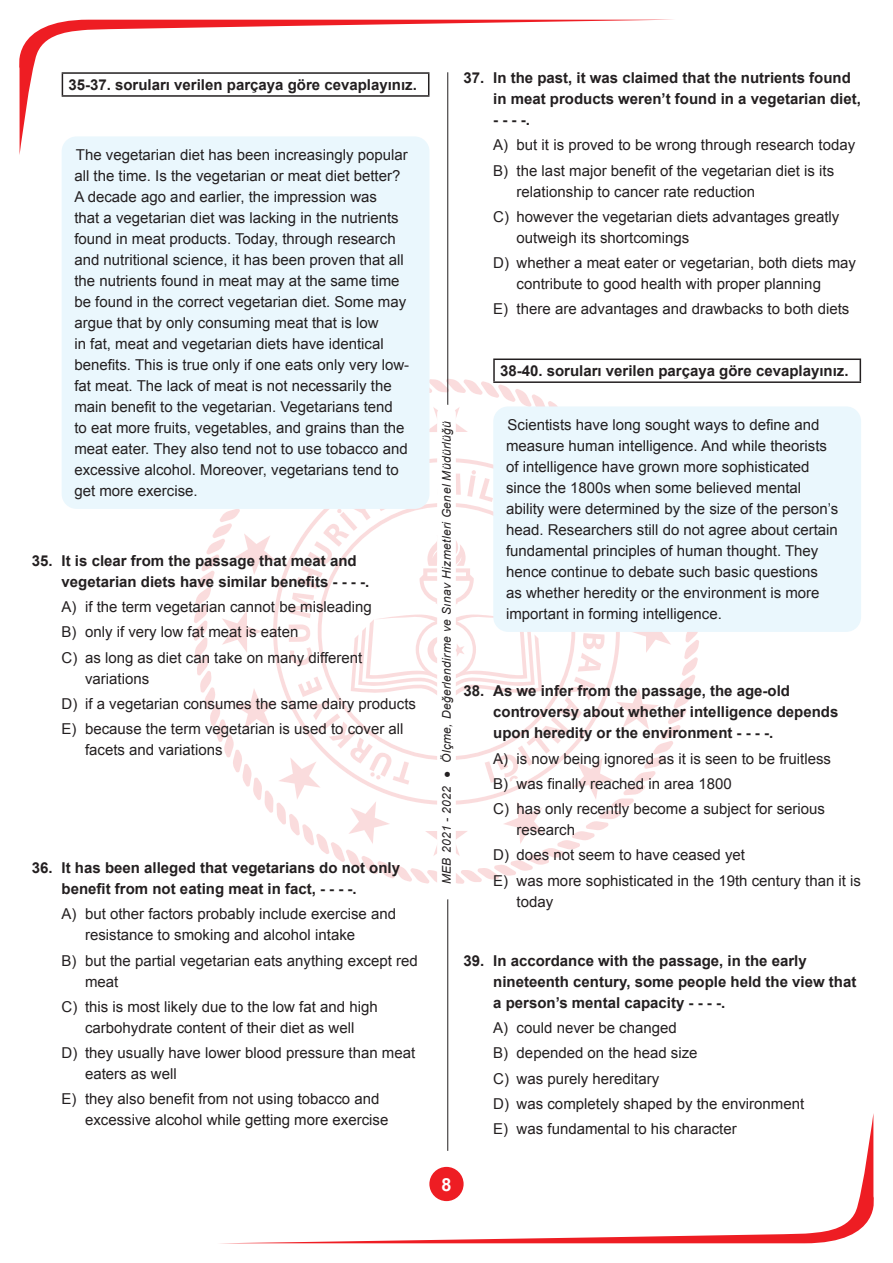
<style>
.page{position:relative;width:893px;height:1263px;background:#fff}
.page>*{position:absolute;margin:0;border:0;box-sizing:border-box;transform-origin:0 0}
.t1{font:700 18px "Arial";color:#fff}
.t2{font:15px/21px "Arial";color:#231f20}
.t3{font:700 15px/21px "Arial";color:#231f20}
.t4{font:italic 12px "Arial";letter-spacing:.03em;color:#231f20}
</style>
<div class="page">
<svg style="left:19px;top:20px;width:633px;height:135px"></svg>
<svg style="left:242px;top:1113px;width:632px;height:130px"></svg>
<svg style="left:187px;top:372px;width:519px;height:519px"></svg>
<hr style="left:447px;top:72px;width:1px;height:1079px;background:#231f20">
<div style="left:437px;top:405px;width:19px;height:494px;background:#fff;border-radius:9px"></div>
<hr style="left:62px;top:72px;width:367px;height:2px;background:#231f20">
<svg style="left:62px;top:74px;width:1px;height:21px"></svg>
<svg style="left:428px;top:74px;width:1px;height:21px"></svg>
<hr style="left:62px;top:95px;width:367px;height:2px;background:#231f20">
<div style="left:62px;top:136px;width:367px;height:373px;background:#eaf7fd;border-radius:15px"></div>
<hr style="left:493px;top:358px;width:368px;height:2px;background:#231f20">
<hr style="left:493px;top:360px;width:2px;height:21px;background:#231f20">
<svg style="left:860px;top:360px;width:1px;height:21px"></svg>
<hr style="left:493px;top:381px;width:368px;height:2px;background:#231f20">
<div style="left:493px;top:406px;width:368px;height:226px;background:#eaf7fd;border-radius:15px"></div>
<p class="t3" style="left:68px;top:75px;width:350px">35-37. soruları verilen parçaya göre cevaplayınız.</p>
<p class="t2" style="left:74px;top:144px;width:336px">The vegetarian diet has been increasingly popular all the time. Is the vegetarian or meat diet better?<br>A decade ago and earlier, the impression was<br>that a vegetarian diet was lacking in the nutrients found in meat products. Today, through research and nutritional science, it has been proven that all the nutrients found in meat may at the same time be found in the correct vegetarian diet. Some may argue that by only consuming meat that is low<br>in fat, meat and vegetarian diets have identical benefits. This is true only if one eats only very low&shy;fat meat. The lack of meat is not necessarily the main benefit to the vegetarian. Vegetarians tend<br>to eat more fruits, vegetables, and grains than the meat eater. They also tend not to use tobacco and excessive alcohol. Moreover, vegetarians tend to get more exercise.</p>
<p class="t3" style="left:62px;top:550px;width:309px;text-indent:-30px">35. It is clear from the passage that meat and vegetarian diets have similar benefits - - - -.</p>
<p class="t2" style="left:62px;top:594px;width:312px;line-height:25.2px">A) if the term vegetarian cannot be misleading<br>B) only if very low fat meat is eaten<br>C) as long as diet can take on many different</p>
<p class="t2" style="left:62px;top:666px;width:356px;line-height:25.2px;text-indent:23px">variations<br>D) if a vegetarian consumes the same dairy products<br>E) because the term vegetarian is used to cover all</p>
<p class="t2" style="left:85px;top:739px;width:139px">facets and variations</p>
<p class="t3" style="left:62px;top:858px;width:340px;text-indent:-30px">36. It has been alleged that vegetarians do not only benefit from not eating meat in fact, - - - -.</p>
<p class="t2" style="left:85px;top:904px;width:312px;text-indent:-23px">A) but other factors probably include exercise and resistance to smoking and alcohol intake</p>
<p class="t2" style="left:85px;top:950px;width:334px;text-indent:-23px">B) but the partial vegetarian eats anything except red meat</p>
<p class="t2" style="left:62px;top:996px;width:318px;text-align:center">C) this is most likely due to the low fat and high carbohydrate content of their diet as well</p>
<p class="t2" style="left:85px;top:1042px;width:332px;text-indent:-23px">D) they usually have lower blood pressure than meat eaters as well</p>
<p class="t2" style="left:85px;top:1089px;width:305px;text-indent:-23px">E) they also benefit from not using tobacco and excessive alcohol while getting more exercise</p>
<p class="t3" style="left:493px;top:68px;width:369px;text-indent:-30px">37. In the past, it was claimed that the nutrients found in meat products weren’t found in a vegetarian diet,</p>
<p class="t3" style="left:493px;top:110px;width:38px">- - - -.</p>
<p class="t2" style="left:493px;top:133px;width:363px;line-height:25.2px">A) but it is proved to be wrong through research today<br>B) the last major benefit of the vegetarian diet is its</p>
<p class="t2" style="left:493px;top:179px;width:348px;line-height:25.2px;text-indent:23px">relationship to cancer rate reduction<br>C) however the vegetarian diets advantages greatly</p>
<p class="t2" style="left:493px;top:225px;width:364px;line-height:25.2px;text-indent:23px">outweigh its shortcomings<br>D) whether a meat eater or vegetarian, both diets may</p>
<p class="t2" style="left:493px;top:271px;width:358px;line-height:25.2px;text-align:center">contribute to good health with proper planning<br>E) there are advantages and drawbacks to both diets</p>
<p class="t4" style="left:439px;top:884px;width:465px;rotate:-90deg">MEB 2021 - 2022 ● Ölçme, Değerlendirme ve Sınav Hizmetleri Genel Müdürlüğü</p>
<p class="t3" style="left:500px;top:361px;width:350px">38-40. soruları verilen parçaya göre cevaplayınız.</p>
<p class="t2" style="left:506px;top:414px;width:334px">Scientists have long sought ways to define and measure human intelligence. And while theorists of intelligence have grown more sophisticated since the 1800s when some believed mental ability were determined by the size of the person’s head. Researchers still do not agree about certain fundamental principles of human thought. They hence continue to debate such basic questions<br>as whether heredity or the environment is more important in forming intelligence.</p>
<p class="t3" style="left:493px;top:681px;width:347px;text-indent:-30px">38. As we infer from the passage, the age-old controversy about whether intelligence depends upon heredity or the environment - - - -.</p>
<p class="t2" style="left:493px;top:746px;width:339px;line-height:25.2px">A) is now being ignored as it is seen to be fruitless<br>B) was finally reached in area 1800<br>C) has only recently become a subject for serious</p>
<p class="t2" style="left:493px;top:817px;width:369px;line-height:25.2px;text-indent:23px">research<br>D) does not seem to have ceased yet<br>E) was more sophisticated in the 19th century than it is</p>
<p class="t2" style="left:517px;top:891px;width:38px">today</p>
<p class="t3" style="left:493px;top:950px;width:365px;text-indent:-30px">39. In accordance with the passage, in the early nineteenth century, some people held the view that a person’s mental capacity - - - -.</p>
<p class="t2" style="left:493px;top:1015px;width:313px;line-height:25.2px">A) could never be changed<br>B) depended on the head size<br>C) was purely hereditary<br>D) was completely shaped by the environment<br>E) was fundamental to his character</p>
<p class="t1" style="left:441px;top:1172px;width:12px">8</p>
</div>
